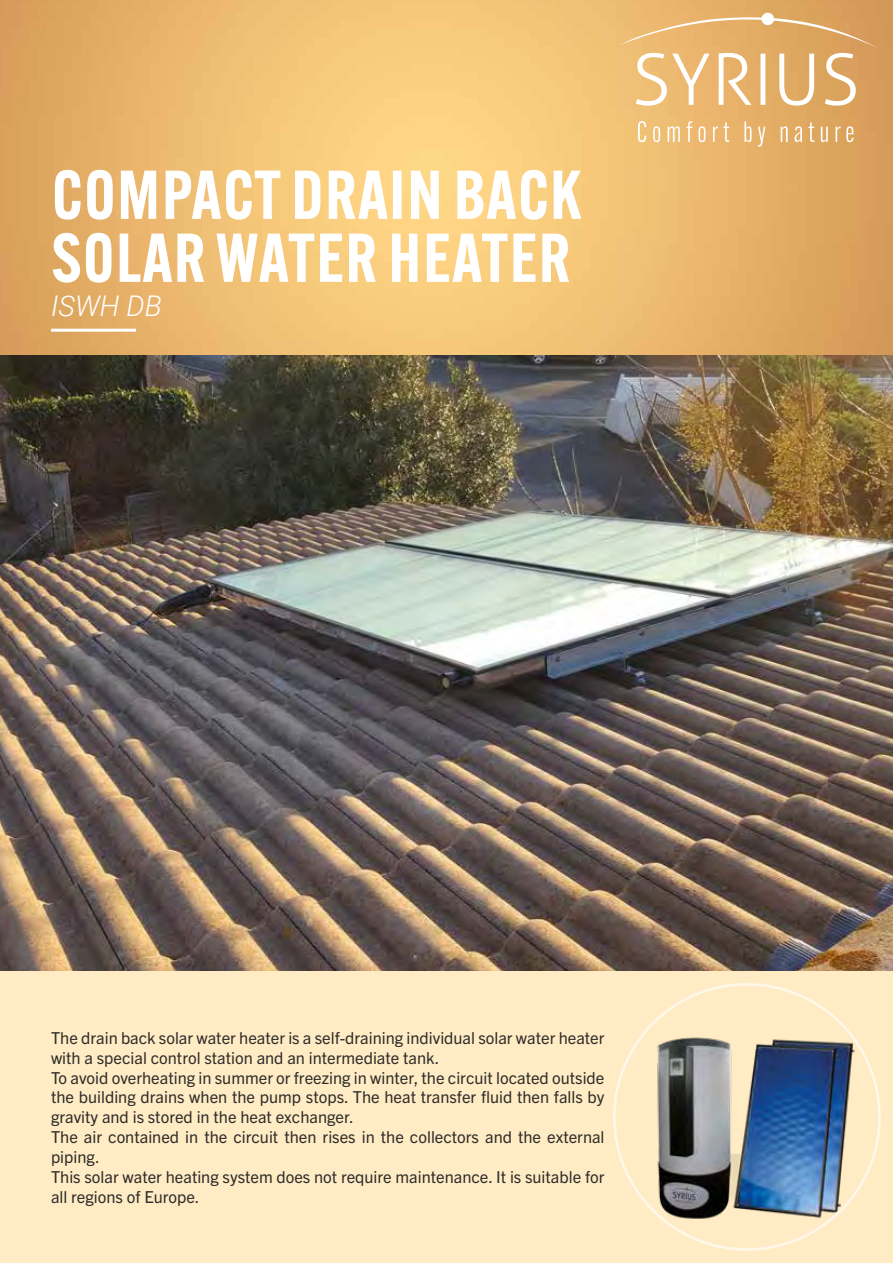
<style>
.page{position:relative;width:893px;height:1263px;background:#fff}
.page>*{position:absolute;margin:0;border:0;box-sizing:border-box;transform-origin:0 0}
.t1{font:600 67.5px/63px "Alternate Gothic ATF";letter-spacing:.02em;color:#fff}
.t2{font:italic 300 28.5px "Roboto";color:#fff}
.t3{font:16.5px/19.8px "Trade Gothic Next LT Pro";color:#2f2c29}
</style>
<div class="page">
<img style="left:0;top:0;width:893px;height:355px">
<div style="left:0;top:970px;width:893px;height:293px;background:#ffecc5"></div>
<svg style="left:618px;top:13px;width:261px;height:93px;background:#e7b97c"></svg>
<svg style="left:638px;top:121px;width:8px;height:21px"></svg>
<svg style="left:653px;top:126px;width:7px;height:16px"></svg>
<svg style="left:668px;top:126px;width:12px;height:16px"></svg>
<svg style="left:686px;top:121px;width:6px;height:21px"></svg>
<svg style="left:698px;top:126px;width:7px;height:16px"></svg>
<svg style="left:713px;top:122px;width:16px;height:20px"></svg>
<svg style="left:744px;top:121px;width:7px;height:21px"></svg>
<svg style="left:758px;top:127px;width:7px;height:20px"></svg>
<svg style="left:781px;top:126px;width:7px;height:16px"></svg>
<svg style="left:794px;top:126px;width:8px;height:16px"></svg>
<svg style="left:808px;top:122px;width:6px;height:20px"></svg>
<svg style="left:821px;top:127px;width:7px;height:15px"></svg>
<svg style="left:835px;top:126px;width:5px;height:16px"></svg>
<svg style="left:846px;top:126px;width:7px;height:16px"></svg>
<img style="left:0;top:355px;width:893px;height:615px">
<hr style="left:51px;top:329px;width:85px;height:3px;background:#fff">
<img style="left:625px;top:1020px;width:243px;height:216px">
<h1 class="t1" style="left:52px;top:163px;width:532px">COMPACT DRAIN BACK<br>SOLAR WATER HEATER</h1>
<h2 class="t2" style="left:51px;top:286px;width:112px">ISWH DB</h2>
<p class="t3" style="left:51px;top:1027px;width:555px">The drain back solar water heater is a self-draining individual solar water heater with a special control station and an intermediate tank.<br>To avoid overheating in summer or freezing in winter, the circuit located outside the building drains when the pump stops. The heat transfer fluid then falls by gravity and is stored in the heat exchanger.<br>The air contained in the circuit then rises in the collectors and the external piping.<br>This solar water heating system does not require maintenance. It is suitable for all regions of Europe.</p>
</div>
